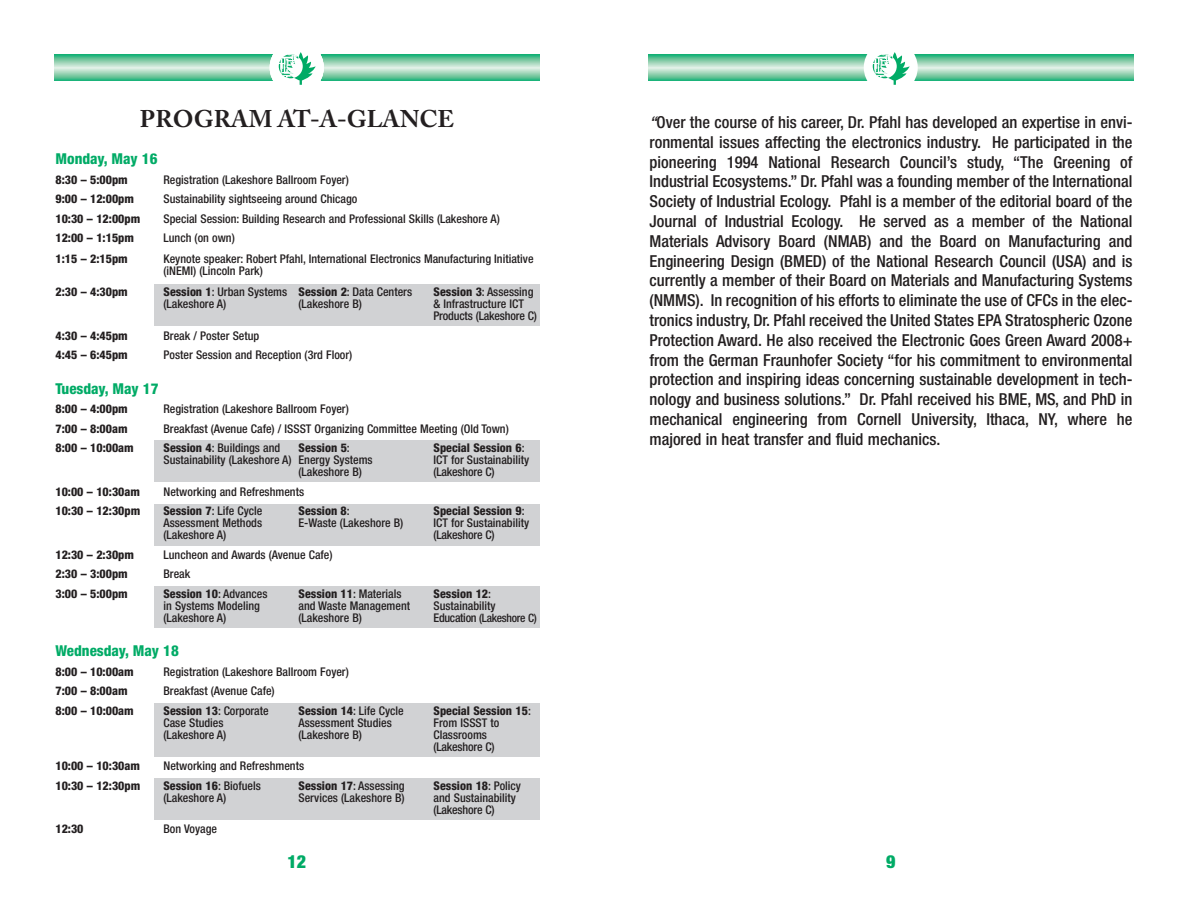
<style>
.page{position:relative;width:1188px;height:918px;background:#fff}
.page>*{position:absolute;margin:0;border:0;box-sizing:border-box;transform-origin:0 0}
.t1{font:700 24px "Adobe Caslon Pro";color:#231f20}
.t2{font:900 condensed 18px "Helvetica Neue";color:#00ab66}
.t3{font:500 condensed 16.5px/19.8px "Helvetica Neue";color:#231f20;text-align:justify}
.t4{font:800 condensed 15px "Helvetica Neue";color:#00ab66}
.t5{font:500 condensed 12px/12px "Helvetica Neue";color:#231f20}
.t6{font:800 condensed 12px "Helvetica Neue";color:#231f20}
.t7{font:500 condensed 11.55px "Helvetica Neue";letter-spacing:-.025em;color:#231f20}
.s1{font-weight:800}
.s2{font-weight:500}
.s3{font-size:12px}
.s4{font-style:italic}
</style>
<div class="page">
<div style="left:155px;top:703px;width:385px;height:54px;background:#d1d2d4"></div>
<div style="left:155px;top:778px;width:385px;height:42px;background:#d1d2d4"></div>
<div style="left:155px;top:586px;width:385px;height:42px;background:#d1d2d4"></div>
<div style="left:155px;top:440px;width:385px;height:42px;background:#d1d2d4"></div>
<div style="left:155px;top:504px;width:385px;height:41px;background:#d1d2d4"></div>
<div style="left:155px;top:284px;width:385px;height:42px;background:#d1d2d4"></div>
<svg style="left:54px;top:54px;width:486px;height:27px;background:#83ceac"></svg>
<div style="left:270px;top:40px;width:54px;height:54px;background:#fff;border-radius:50%"></div>
<svg style="left:279px;top:52px;width:37px;height:33px"></svg>
<svg style="left:648px;top:54px;width:486px;height:27px;background:#83ceac"></svg>
<div style="left:864px;top:40px;width:54px;height:54px;background:#fff;border-radius:50%"></div>
<svg style="left:873px;top:52px;width:37px;height:33px"></svg>
<h1 class="t1" style="left:140px;top:109px;width:316px">PROGRAM AT-A-GLANCE</h1>
<p class="t4" style="left:56px;top:154px;width:103px">Monday, May 16</p>
<p class="t6" style="left:56px;top:175px;width:74px">8:30 – 5:00pm</p>
<p class="t5" style="left:164px;top:175px;width:187px">Registration (Lakeshore Ballroom Foyer)</p>
<p class="t6" style="left:56px;top:195px;width:80px">9:00 – 12:00pm</p>
<p class="t5" style="left:164px;top:194px;width:195px">Sustainability sightseeing around Chicago</p>
<p class="t6" style="left:56px;top:214px;width:86px">10:30 – 12:00pm</p>
<p class="t5" style="left:164px;top:214px;width:338px">Special Session: Building Research and Professional Skills (Lakeshore A)</p>
<p class="t6" style="left:56px;top:234px;width:80px">12:00 – 1:15pm</p>
<p class="t5" style="left:164px;top:233px;width:73px">Lunch (on own)</p>
<p class="t6" style="left:56px;top:255px;width:74px">1:15 – 2:15pm</p>
<p class="t5" style="left:164px;top:254px;width:372px">Keynote speaker: Robert Pfahl, International Electronics Manufacturing Initiative (iNEMI) (Lincoln Park)</p>
<p class="t6" style="left:56px;top:288px;width:74px">2:30 – 4:30pm</p>
<p class="t5" style="left:164px;top:287px;width:250px"><span class="s1">Session 1</span>: Urban Systems <span class="s1">Session 2</span>: Data Centers</p>
<p class="t5" style="left:434px;top:287px;width:101px"><span class="s1">Session 3</span>: Assessing</p>
<p class="t5" style="left:163px;top:299px;width:64px">(Lakeshore A)</p>
<p class="t5" style="left:299px;top:299px;width:65px">(Lakeshore B)</p>
<p class="t5" style="left:434px;top:299px;width:105px">&amp; Infrastructure ICT<br>Products (Lakeshore C)</p>
<p class="t6" style="left:55px;top:331px;width:74px">4:30 – 4:45pm</p>
<p class="t5" style="left:164px;top:331px;width:97px">Break / Poster Setup</p>
<p class="t6" style="left:55px;top:351px;width:74px">4:45 – 6:45pm</p>
<p class="t5" style="left:164px;top:350px;width:190px">Poster Session and Reception (3rd Floor)</p>
<p class="t4" style="left:56px;top:383px;width:105px">Tuesday, May 17</p>
<p class="t6" style="left:56px;top:405px;width:74px">8:00 – 4:00pm</p>
<p class="t5" style="left:164px;top:404px;width:187px">Registration (Lakeshore Ballroom Foyer)</p>
<p class="t6" style="left:56px;top:424px;width:74px">7:00 – 8:00am</p>
<p class="t5" style="left:164px;top:424px;width:347px">Breakfast (Avenue Cafe) / ISSST Organizing Committee Meeting (Old Town)</p>
<p class="t6" style="left:56px;top:444px;width:80px">8:00 – 10:00am</p>
<p class="t5" style="left:164px;top:443px;width:118px"><span class="s1">Session 4</span>: Buildings and</p>
<p class="t6" style="left:299px;top:444px;width:53px">Session 5<span class="s2">:</span></p>
<p class="t6" style="left:434px;top:444px;width:93px">Special Session 6<span class="s2">:</span></p>
<p class="t5" style="left:163px;top:455px;width:211px">Sustainability (Lakeshore A) Energy Systems</p>
<p class="t5" style="left:434px;top:455px;width:97px">ICT for Sustainability</p>
<p class="t5" style="left:298px;top:467px;width:65px">(Lakeshore B)</p>
<p class="t5" style="left:434px;top:467px;width:63px">(Lakeshore C)</p>
<p class="t6" style="left:55px;top:487px;width:86px">10:00 – 10:30am</p>
<p class="t5" style="left:164px;top:487px;width:142px">Networking and Refreshments</p>
<p class="t6" style="left:55px;top:507px;width:86px">10:30 – 12:30pm</p>
<p class="t5" style="left:164px;top:506px;width:100px"><span class="s1">Session 7</span>: Life Cycle</p>
<p class="t6" style="left:299px;top:507px;width:53px">Session 8<span class="s2">:</span></p>
<p class="t6" style="left:434px;top:507px;width:93px">Special Session 9<span class="s2">:</span></p>
<p class="t5" style="left:163px;top:518px;width:100px">Assessment Methods</p>
<p class="t5" style="left:299px;top:518px;width:106px">E-Waste (Lakeshore B)</p>
<p class="t5" style="left:434px;top:518px;width:97px">ICT for Sustainability</p>
<p class="t5" style="left:163px;top:530px;width:64px">(Lakeshore A)</p>
<p class="t5" style="left:434px;top:530px;width:63px">(Lakeshore C)</p>
<p class="t6" style="left:55px;top:550px;width:80px">12:30 – 2:30pm</p>
<p class="t5" style="left:164px;top:550px;width:170px">Luncheon and Awards (Avenue Cafe)</p>
<p class="t6" style="left:55px;top:570px;width:74px">2:30 – 3:00pm</p>
<p class="t5" style="left:164px;top:569px;width:28px">Break</p>
<p class="t6" style="left:55px;top:589px;width:74px">3:00 – 5:00pm</p>
<p class="t6" style="left:164px;top:589px;width:106px">Session 10<span class="s2">: Advances</span></p>
<p class="t5" style="left:299px;top:589px;width:105px"><span class="s1">Session 11</span>: Materials</p>
<p class="t6" style="left:434px;top:589px;width:59px">Session 12<span class="s2">:</span></p>
<p class="t5" style="left:163px;top:601px;width:98px">in Systems Modeling</p>
<p class="t5" style="left:298px;top:601px;width:113px">and Waste Management</p>
<p class="t5" style="left:433px;top:601px;width:64px">Sustainability</p>
<p class="t5" style="left:163px;top:613px;width:64px">(Lakeshore A)</p>
<p class="t5" style="left:299px;top:613px;width:65px">(Lakeshore B)</p>
<p class="t7" style="left:434px;top:614px;width:105px"><span class="s3">Education</span> (Lakeshore C)</p>
<p class="t4" style="left:56px;top:646px;width:125px">Wednesday, May 18</p>
<p class="t6" style="left:56px;top:667px;width:80px">8:00 – 10:00am</p>
<p class="t5" style="left:164px;top:667px;width:187px">Registration (Lakeshore Ballroom Foyer)</p>
<p class="t6" style="left:56px;top:687px;width:74px">7:00 – 8:00am</p>
<p class="t5" style="left:164px;top:686px;width:113px">Breakfast (Avenue Cafe)</p>
<p class="t6" style="left:56px;top:706px;width:80px">8:00 – 10:00am</p>
<p class="t5" style="left:164px;top:706px;width:107px"><span class="s1">Session 13</span>: Corporate</p>
<p class="t5" style="left:299px;top:706px;width:107px"><span class="s1">Session 14</span>: Life Cycle</p>
<p class="t6" style="left:434px;top:706px;width:99px">Special Session 15<span class="s2">:</span></p>
<p class="t5" style="left:164px;top:718px;width:62px">Case Studies</p>
<p class="t5" style="left:299px;top:718px;width:95px">Assessment Studies</p>
<p class="t5" style="left:434px;top:718px;width:67px">From ISSST to</p>
<p class="t5" style="left:164px;top:730px;width:64px">(Lakeshore A)</p>
<p class="t5" style="left:299px;top:730px;width:65px">(Lakeshore B)</p>
<p class="t5" style="left:434px;top:730px;width:63px">Classrooms (Lakeshore C)</p>
<p class="t6" style="left:56px;top:762px;width:86px">10:00 – 10:30am</p>
<p class="t5" style="left:164px;top:761px;width:142px">Networking and Refreshments</p>
<p class="t6" style="left:56px;top:781px;width:86px">10:30 – 12:30pm</p>
<p class="t6" style="left:164px;top:781px;width:99px">Session 16<span class="s2">: Biofuels</span></p>
<p class="t5" style="left:299px;top:781px;width:108px"><span class="s1">Session 17</span>: Assessing</p>
<p class="t6" style="left:434px;top:781px;width:89px">Session 18<span class="s2">: Policy</span></p>
<p class="t5" style="left:164px;top:793px;width:64px">(Lakeshore A)</p>
<p class="t5" style="left:299px;top:793px;width:108px">Services (Lakeshore B)</p>
<p class="t5" style="left:434px;top:793px;width:84px">and Sustainability (Lakeshore C)</p>
<p class="t6" style="left:56px;top:825px;width:30px">12:30</p>
<p class="t5" style="left:164px;top:824px;width:55px">Bon Voyage</p>
<h2 class="t2" style="left:288px;top:851px;width:20px">12</h2>
<p class="t3" style="left:649px;top:114px;width:485px"><span class="s4">“</span>Over the course of his career, Dr. Pfahl has developed an expertise in envi&shy;ronmental issues affecting the electronics industry. He participated in the pioneering 1994 National Research Council’s study, “The Greening of Industrial Ecosystems.” Dr. Pfahl was a founding member of the International Society of Industrial Ecology. Pfahl is a member of the editorial board of the Journal of Industrial Ecology. He served as a member of the National Materials Advisory Board (NMAB) and the Board on Manufacturing and Engineering Design (BMED) of the National Research Council (USA) and is currently a member of their Board on Materials and Manufacturing Systems (NMMS). In recognition of his efforts to eliminate the use of CFCs in the elec&shy;tronics industry, Dr. Pfahl received the United States EPA Stratospheric Ozone Protection Award. He also received the Electronic Goes Green Award 2008+ from the German Fraunhofer Society “for his commitment to environmental protection and inspiring ideas concerning sustainable development in tech&shy;nology and business solutions.” Dr. Pfahl received his BME, MS, and PhD in mechanical engineering from Cornell University, Ithaca, NY, where he majored in heat transfer and fluid mechanics.</p>
<h2 class="t2" style="left:886px;top:851px;width:11px">9</h2>
</div>
